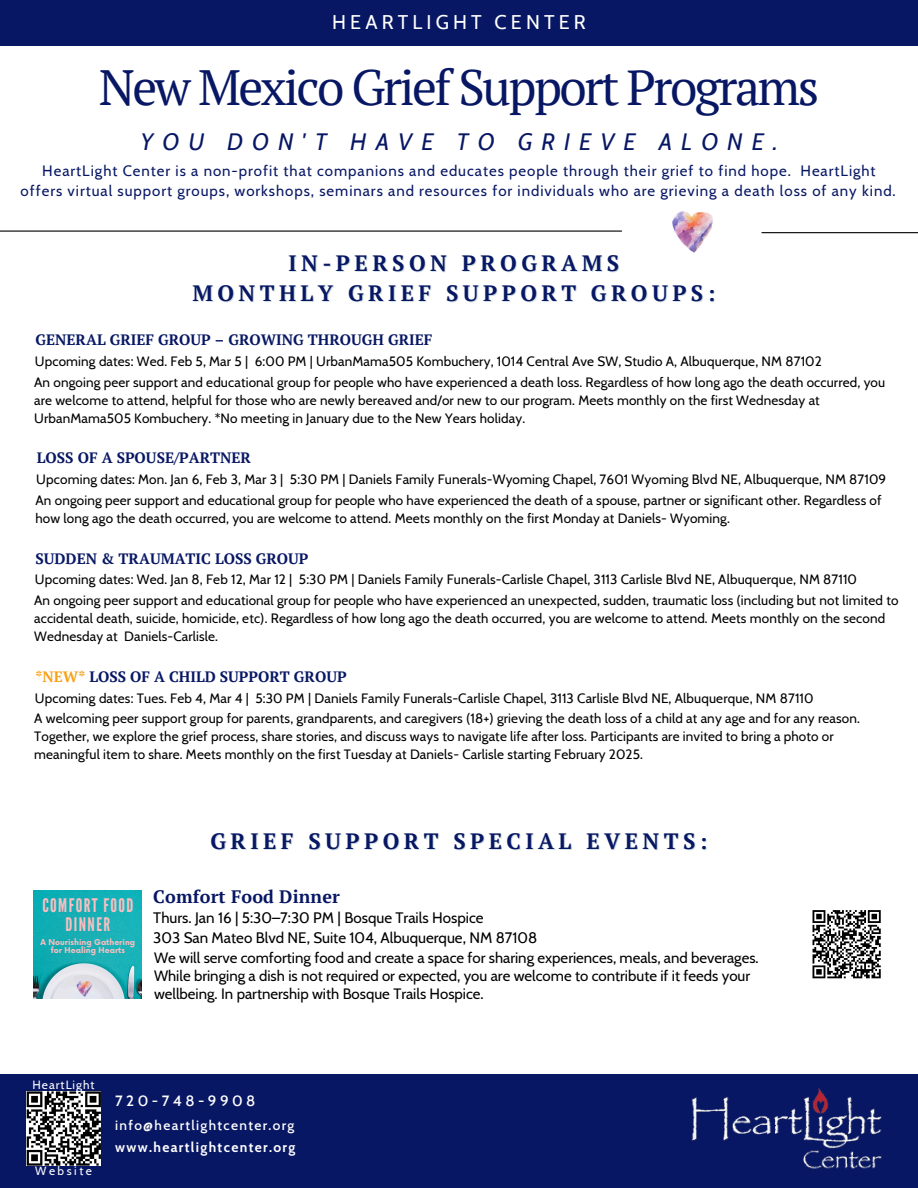
<style>
.page{position:relative;width:918px;height:1188px;background:#fff}
.page>*{position:absolute;margin:0;border:0;box-sizing:border-box;transform-origin:0 0}
.t1{font:49.5px "PT Serif";letter-spacing:-.05em;color:#081764}
.t2{font:italic 23.7px "Cabin";letter-spacing:.385em;color:#081764}
.t3{font:700 22.2px "PT Serif";letter-spacing:.2em;color:#081764}
.t4{font:19.8px "Cabin";letter-spacing:.21em;color:#fff}
.t5{font:18.75px/18.6px "League Gothic";letter-spacing:.075em;color:#fabec0;text-align:center}
.t6{font:700 18px "PT Serif";letter-spacing:.01em;color:#081764}
.t7{font:15.15px "Cabin";color:#000}
.t8{font:500 15.15px "Cabin";letter-spacing:.23em;color:#fff}
.t9{font:15px/18px "Cabin";color:#000}
.t10{font:15px/20.2px "Cabin";letter-spacing:.065em;color:#081764;text-align:center}
.t11{font:700 15px "PT Serif";color:#081764}
.t12{font:500 13.65px "Cabin";letter-spacing:.1em;color:#fff}
.t13{font:700 13.65px "Cabin";letter-spacing:.1em;color:#fff}
.t14{font:13.5px/18px "Cabin";letter-spacing:.01em;color:#000}
.t15{font:12px "Cabin";letter-spacing:.085em;color:#fff}
.t16{font:12px "Cabin";letter-spacing:.215em;color:#fff}
.t17{font:700 7.95px/7.9px "Now";color:#fabec0;text-align:center}
.s1{color:#f8a116}
</style>
<div class="page">
<div style="left:0;top:0;width:918px;height:46px;background:#081764"></div>
<hr style="left:762px;top:232px;width:156px;height:1px;background:#000">
<img style="left:672px;top:211px;width:41px;height:42px">
<hr style="left:0;top:231px;width:622px;height:1px;background:#000">
<div style="left:0;top:1075px;width:918px;height:113px;background:#081764"></div>
<svg style="left:27px;top:1091px;width:74px;height:75px;background:#7d7d7d"></svg>
<svg style="left:812px;top:910px;width:69px;height:69px"></svg>
<img style="left:34px;top:891px;width:108px;height:108px">
<img style="left:72px;top:979px;width:26px;height:18px">
<img style="left:691px;top:1088px;width:191px;height:81px">
<h6 class="t4" style="left:332px;top:10px;width:255px">HEARTLIGHT CENTER</h6>
<p class="t1" style="left:99px;top:54px;width:722px">New Mexico Grief Support Programs</p>
<p class="t2" style="left:140px;top:127px;width:639px">YOU DON'T HAVE TO GRIEVE ALONE.</p>
<h6 class="t10" style="left:21px;top:160px;width:877px">HeartLight Center is a non-profit that companions and educates people through their grief to find hope. HeartLight offers virtual support groups, workshops, seminars and resources for individuals who are grieving a death loss of any kind.</h6>
<h2 class="t3" style="left:289px;top:248px;width:332px">IN-PERSON PROGRAMS</h2>
<p class="t3" style="left:192px;top:278px;width:524px">MONTHLY GRIEF SUPPORT GROUPS:</p>
<p class="t11" style="left:36px;top:329px;width:398px">GENERAL GRIEF GROUP – GROWING THROUGH GRIEF</p>
<p class="t14" style="left:35px;top:352px;width:788px">Upcoming dates: Wed. Feb 5, Mar 5 | 6:00 PM | UrbanMama505 Kombuchery, 1014 Central Ave SW, Studio A, Albuquerque, NM 87102</p>
<h2 class="t14" style="left:34px;top:373px;width:853px">An ongoing peer support and educational group for people who have experienced a death loss. Regardless of how long ago the death occurred, you are welcome to attend, helpful for those who are newly bereaved and/or new to our program. Meets monthly on the first Wednesday at<br>UrbanMama505 Kombuchery. *No meeting in January due to the New Years holiday.</h2>
<p class="t11" style="left:37px;top:448px;width:216px">LOSS OF A SPOUSE/PARTNER</p>
<p class="t14" style="left:36px;top:470px;width:851px">Upcoming dates: Mon. Jan 6, Feb 3, Mar 3 | 5:30 PM | Daniels Family Funerals-Wyoming Chapel, 7601 Wyoming Blvd NE, Albuquerque, NM 87109</p>
<p class="t14" style="left:36px;top:491px;width:848px">An ongoing peer support and educational group for people who have experienced the death of a spouse, partner or significant other. Regardless of how long ago the death occurred, you are welcome to attend. Meets monthly on the first Monday at Daniels- Wyoming.</p>
<h4 class="t11" style="left:36px;top:548px;width:275px">SUDDEN &amp; TRAUMATIC LOSS GROUP</h4>
<h1 class="t14" style="left:35px;top:570px;width:824px">Upcoming dates: Wed. Jan 8, Feb 12, Mar 12 | 5:30 PM | Daniels Family Funerals-Carlisle Chapel, 3113 Carlisle Blvd NE, Albuquerque, NM 87110</h1>
<h3 class="t14" style="left:34px;top:591px;width:866px">An ongoing peer support and educational group for people who have experienced an unexpected, sudden, traumatic loss (including but not limited to accidental death, suicide, homicide, etc). Regardless of how long ago the death occurred, you are welcome to attend. Meets monthly on the second<br>Wednesday at Daniels-Carlisle.</h3>
<p class="t11" style="left:36px;top:666px;width:313px"><span class="s1">*NEW*</span> LOSS OF A CHILD SUPPORT GROUP</p>
<p class="t14" style="left:35px;top:689px;width:780px">Upcoming dates: Tues. Feb 4, Mar 4 | 5:30 PM | Daniels Family Funerals-Carlisle Chapel, 3113 Carlisle Blvd NE, Albuquerque, NM 87110</p>
<p class="t14" style="left:34px;top:710px;width:827px">A welcoming peer support group for parents, grandparents, and caregivers (18+) grieving the death loss of a child at any age and for any reason.<br>Together, we explore the grief process, share stories, and discuss ways to navigate life after loss. Participants are invited to bring a photo or meaningful item to share. Meets monthly on the first Tuesday at Daniels- Carlisle starting February 2025.</p>
<h5 class="t5" style="left:42px;top:897px;width:93px">COMFORT FOOD<br>DINNER</h5>
<p class="t17" style="left:41px;top:939px;width:96px">A Nourishing Gathering for Healing Hearts</p>
<h6 class="t3" style="left:211px;top:826px;width:498px">GRIEF SUPPORT SPECIAL EVENTS:</h6>
<p class="t6" style="left:153px;top:884px;width:188px">Comfort Food Dinner</p>
<p class="t7" style="left:153px;top:908px;width:332px">Thurs. Jan 16 | 5:30–7:30 PM | Bosque Trails Hospice</p>
<p class="t7" style="left:153px;top:928px;width:385px">303 San Mateo Blvd NE, Suite 104, Albuquerque, NM 87108</p>
<h4 class="t9" style="left:154px;top:948px;width:606px">We will serve comforting food and create a space for sharing experiences, meals, and beverages.<br>While bringing a dish is not required or expected, you are welcome to contribute if it feeds your wellbeing. In partnership with Bosque Trails Hospice.</h4>
<p class="t15" style="left:33px;top:1077px;width:64px">HeartLight</p>
<p class="t16" style="left:35px;top:1163px;width:58px">Website</p>
<p class="t8" style="left:115px;top:1091px;width:142px">720-748-9908</p>
<h6 class="t13" style="left:115px;top:1139px;width:182px">www.heartlightcenter.org</h6>
<p class="t12" style="left:115px;top:1116px;width:181px">info@heartlightcenter.org</p>
</div>
